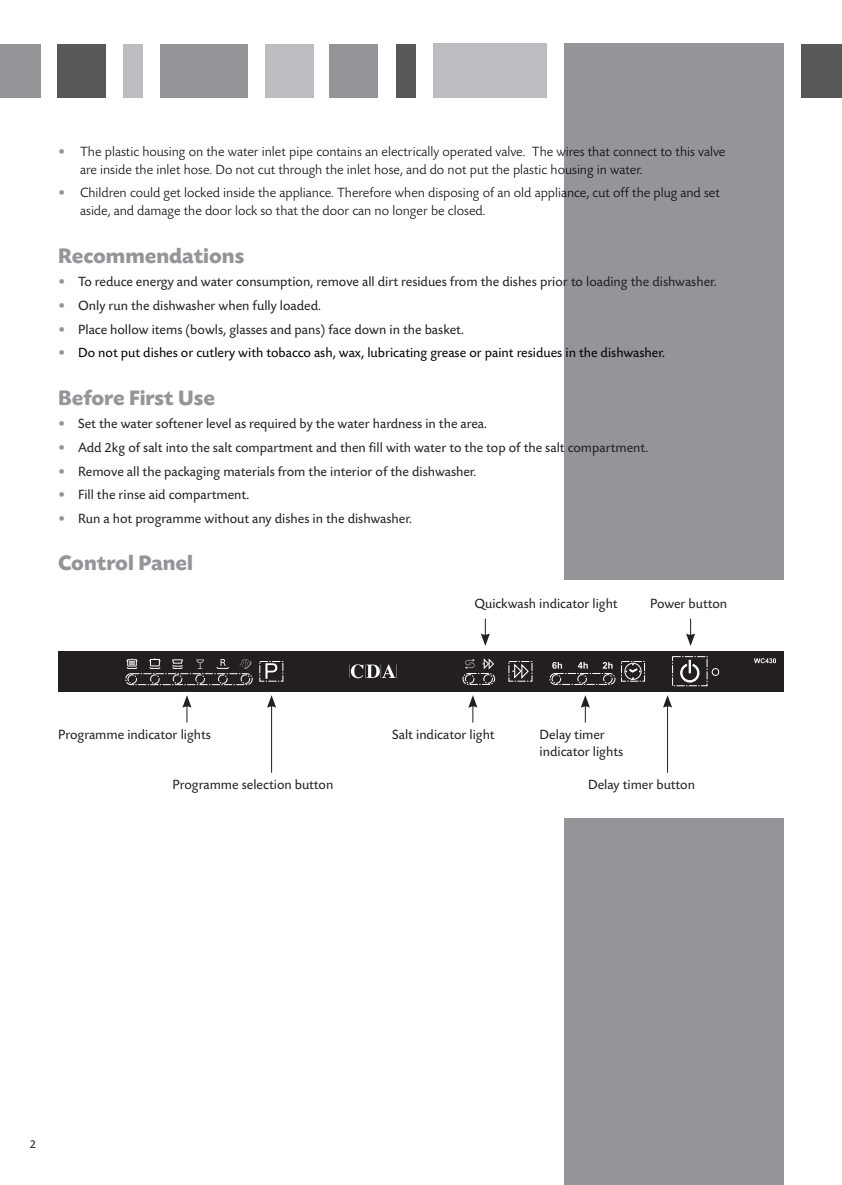
<style>
.page{position:relative;width:842px;height:1185px;background:#fff}
.page>*{position:absolute;margin:0;border:0;box-sizing:border-box;transform-origin:0 0}
.t1{font:700 22px "Today SB";color:#939598}
.t2{font:14px/17.6px "Today SB";color:#231f20}
.t3{font:300 14px/18px "Today SB";color:#000}
.t4{font:14px "Today SB";color:#000}
.t5{font:12px "Today SB";color:#231f20}
.s1{font-weight:400;color:#939598}
.s2{color:#939598}
</style>
<div class="page">
<div style="left:801px;top:44px;width:41px;height:53px;background:#57585a"></div>
<div style="left:396px;top:44px;width:19px;height:53px;background:#57585a"></div>
<div style="left:330px;top:44px;width:48px;height:53px;background:#939598"></div>
<div style="left:266px;top:44px;width:48px;height:53px;background:#bcbdc0"></div>
<div style="left:160px;top:44px;width:88px;height:53px;background:#939598"></div>
<div style="left:123px;top:44px;width:20px;height:53px;background:#bcbdc0"></div>
<div style="left:57px;top:44px;width:48px;height:53px;background:#57585a"></div>
<div style="left:0;top:44px;width:41px;height:53px;background:#939598"></div>
<div style="left:433px;top:44px;width:113px;height:54px;background:#bcbdc0"></div>
<div style="left:564px;top:44px;width:219px;height:1141px;background:#939598"></div>
<div style="left:0;top:580px;width:842px;height:237px;background:#fff"></div>
<hr style="left:271px;top:704px;width:1px;height:68px;background:#231f20">
<hr style="left:667px;top:704px;width:1px;height:68px;background:#231f20">
<svg style="left:58px;top:618px;width:726px;height:104px"></svg>
<p class="t3" style="left:80px;top:143px;width:647px;text-indent:-22px"><span class="s1">•</span> The plastic housing on the water inlet pipe contains an electrically operated valve. The wires that connect to this valve are inside the inlet hose. Do not cut through the inlet hose, and do not put the plastic housing in water.</p>
<p class="t3" style="left:80px;top:184px;width:641px;text-indent:-22px"><span class="s1">•</span> Children could get locked inside the appliance. Therefore when disposing of an old appliance, cut off the plug and set aside, and damage the door lock so that the door can no longer be closed.</p>
<h1 class="t1" style="left:58px;top:244px;width:188px">Recommendations</h1>
<p class="t2" style="left:58px;top:273px;width:660px"><span class="s2">•</span> To reduce energy and water consumption, remove all dirt residues from the dishes prior to loading the dishwasher.</p>
<p class="t2" style="left:58px;top:297px;width:264px"><span class="s2">•</span> Only run the dishwasher when fully loaded.</p>
<p class="t2" style="left:58px;top:321px;width:407px"><span class="s2">•</span> Place hollow items (bowls, glasses and pans) face down in the basket.</p>
<p class="t4" style="left:58px;top:345px;width:608px"><span class="s2">•</span> Do not put dishes or cutlery with tobacco ash, wax, lubricating grease or paint residues in the dishwasher.</p>
<h1 class="t1" style="left:58px;top:386px;width:158px">Before First Use</h1>
<p class="t2" style="left:58px;top:415px;width:430px"><span class="s2">•</span> Set the water softener level as required by the water hardness in the area.</p>
<p class="t2" style="left:58px;top:439px;width:591px"><span class="s2">•</span> Add 2kg of salt into the salt compartment and then fill with water to the top of the salt compartment.</p>
<p class="t2" style="left:58px;top:463px;width:420px"><span class="s2">•</span> Remove all the packaging materials from the interior of the dishwasher.</p>
<p class="t2" style="left:58px;top:486px;width:193px"><span class="s2">•</span> Fill the rinse aid compartment.</p>
<p class="t2" style="left:58px;top:510px;width:355px"><span class="s2">•</span> Run a hot programme without any dishes in the dishwasher.</p>
<h1 class="t1" style="left:58px;top:551px;width:136px">Control Panel</h1>
<p class="t2" style="left:58px;top:726px;width:154px">Programme indicator lights</p>
<p class="t2" style="left:173px;top:776px;width:162px">Programme selection button</p>
<p class="t2" style="left:474px;top:596px;width:145px">Quickwash indicator light</p>
<p class="t2" style="left:650px;top:596px;width:79px">Power button</p>
<p class="t2" style="left:392px;top:726px;width:104px">Salt indicator light</p>
<p class="t2" style="left:540px;top:726px;width:85px">Delay timer indicator lights</p>
<p class="t2" style="left:588px;top:776px;width:108px">Delay timer button</p>
<p class="t5" style="left:30px;top:1138px;width:8px">2</p>
</div>
